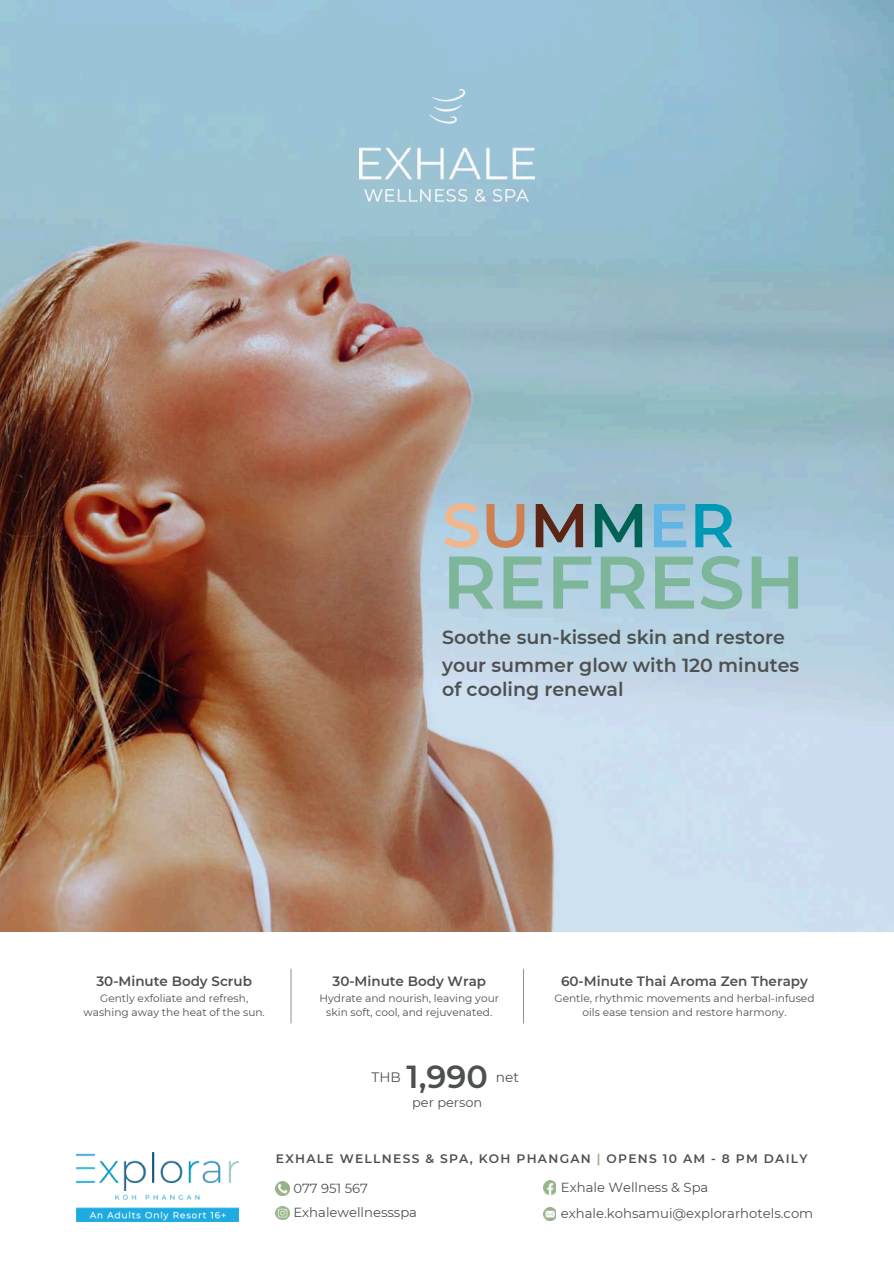
<style>
.page{position:relative;width:894px;height:1264px;background:#fff}
.page>*{position:absolute;margin:0;border:0;box-sizing:border-box;transform-origin:0 0}
.t1{font:600 74.25px "Montserrat";color:#7db699}
.t2{font:600 61.8px "Montserrat";color:#f0b78f}
.t3{font:600 31.8px "Montserrat";color:#4d5051}
.t4{font:600 18.9px/28.2px "Montserrat";color:#4d5051}
.t5{font:13.65px "Montserrat";color:#4d5051}
.t6{font:600 13.5px "Montserrat";color:#4d5051}
.t7{font:13.2px/24.2px "Montserrat";color:#4d5051}
.t8{font:12.9px "Montserrat";color:#4d5051}
.t9{font:600 12.3px "Montserrat";letter-spacing:.105em;color:#4d5051}
.t10{font:10.65px/14.7px "Montserrat";color:#4d5051;text-align:center}
.s1{color:#cd8052}
.s2{color:#5c2412}
.s3{color:#006255}
.s4{color:#62b4e4}
.s5{color:#0099b5}
.s6{color:#96ab8a}
</style>
<div class="page">
<img style="left:0;top:0;width:893px;height:932px">
<img style="left:543px;top:1180px;width:12px;height:14px">
<svg style="left:543px;top:1207px;width:12px;height:13px"></svg>
<img style="left:276px;top:1181px;width:13px;height:14px">
<svg style="left:276px;top:1206px;width:13px;height:13px"></svg>
<img style="left:359px;top:89px;width:175px;height:113px">
<img style="left:77px;top:1152px;width:162px;height:69px">
<img style="left:523px;top:968px;width:1px;height:56px">
<h2 class="t2" style="left:442px;top:487px;width:294px">S<span class="s1">U</span><span class="s2">M</span><span class="s3">M</span><span class="s4">E</span><span class="s5">R</span></h2>
<h1 class="t1" style="left:442px;top:536px;width:364px">REFRESH</h1>
<h3 class="t4" style="left:442px;top:622px;width:358px">Soothe sun-kissed skin and restore your summer glow with 120 minutes</h3>
<h3 class="t4" style="left:442px;top:675px;width:183px">of cooling renewal</h3>
<p class="t6" style="left:96px;top:972px;width:157px">30-Minute Body Scrub</p>
<p class="t10" style="left:83px;top:990px;width:183px">Gently exfoliate and refresh, washing away the heat of the sun.</p>
<p class="t6" style="left:332px;top:972px;width:155px">30-Minute Body Wrap</p>
<p class="t10" style="left:319px;top:990px;width:181px">Hydrate and nourish, leaving your skin soft, cool, and rejuvenated.</p>
<p class="t6" style="left:561px;top:972px;width:248px">60-Minute Thai Aroma Zen Therapy</p>
<p class="t10" style="left:554px;top:990px;width:261px">Gentle, rhythmic movements and herbal-infused oils ease tension and restore harmony.</p>
<h3 class="t3" style="left:406px;top:1057px;width:83px">1,990</h3>
<p class="t8" style="left:412px;top:1094px;width:71px">per person</p>
<p class="t5" style="left:371px;top:1068px;width:31px">THB</p>
<p class="t5" style="left:496px;top:1068px;width:25px">net</p>
<p class="t9" style="left:276px;top:1150px;width:533px">EXHALE WELLNESS &amp; SPA, KOH PHANGAN <span class="s6">|</span> OPENS 10 AM - 8 PM DAILY</p>
<p class="t7" style="left:293px;top:1175px;width:125px">077 951 567<br>Exhalewellnessspa</p>
<p class="t7" style="left:560px;top:1173px;width:254px;line-height:25.8px">Exhale Wellness &amp; Spa exhale.kohsamui@explorarhotels.com</p>
</div>
